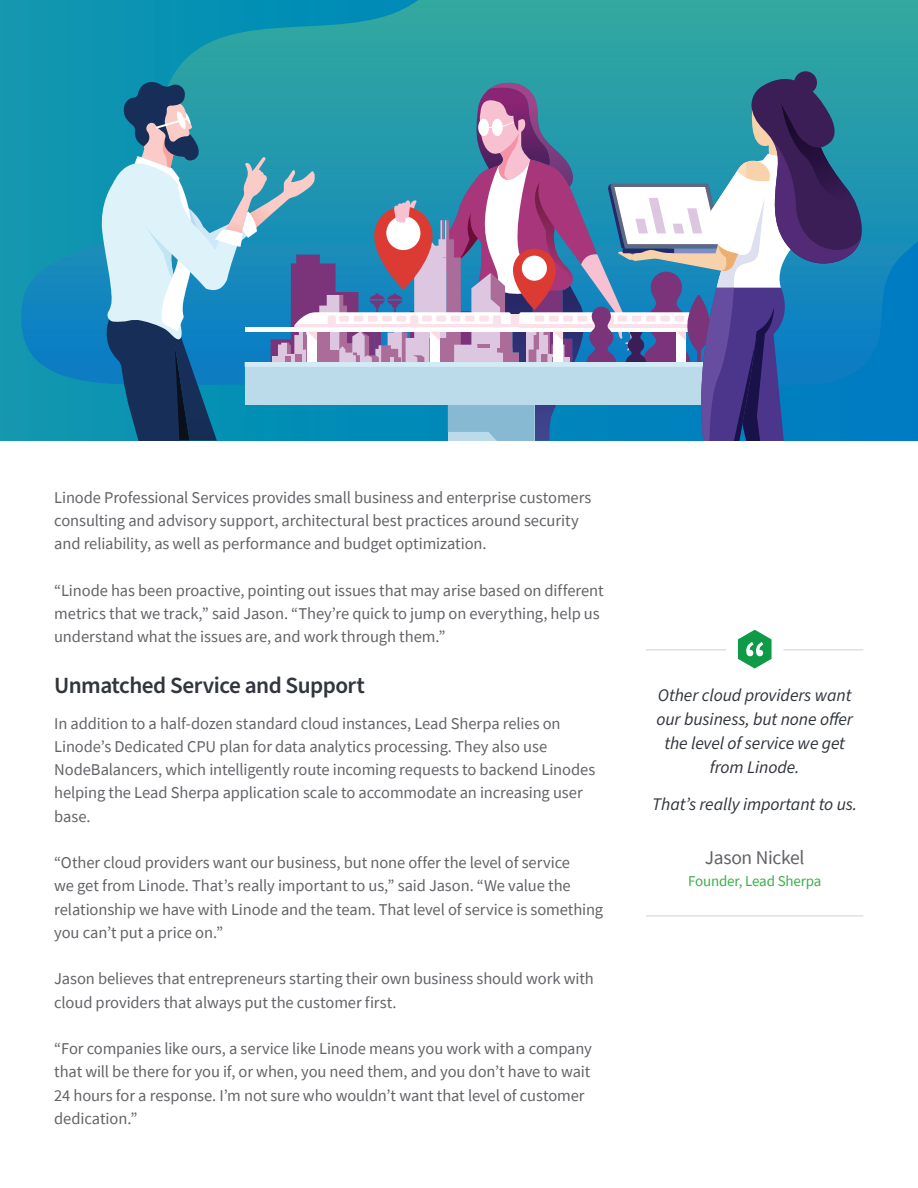
<style>
.page{position:relative;width:918px;height:1188px;background:#fff}
.page>*{position:absolute;margin:0;border:0;box-sizing:border-box;transform-origin:0 0}
.t1{font:600 23.25px "Source Sans Pro";letter-spacing:-.025em;color:#32363c}
.t2{font:19.5px "Source Sans Pro";letter-spacing:-.02em;color:#616266}
.Pullquote{font:italic 17.7px/24px "Source Sans Pro";letter-spacing:-.005em;color:#31363c;text-align:center}
.Copy{font:16.5px/23.2px "Source Sans Pro";letter-spacing:-.005em;color:#626367}
.t3{font:15px "Source Sans Pro";letter-spacing:-.01em;color:#3baf49}
</style>
<div class="page">
<svg style="left:0;top:0;width:918px;height:441px;background:#1794b0"></svg>
<hr style="left:646px;top:915px;width:217px;height:2px;background:#dcdddf">
<hr style="left:646px;top:649px;width:80px;height:1px;background:#dcdddf">
<hr style="left:783px;top:649px;width:80px;height:1px;background:#dcdddf">
<svg style="left:738px;top:630px;width:34px;height:39px"></svg>
<svg style="left:161px;top:0;width:491px;height:63px;background:#239fa6"></svg>
<svg style="left:99px;top:63px;width:763px;height:378px;background:#6093b2"></svg>
<p class="Copy" style="left:54px;top:486px;width:539px">Linode Professional Services provides small business and enterprise customers consulting and advisory support, architectural best practices around security and reliability, as well as performance and budget optimization.</p>
<p class="Copy" style="left:54px;top:579px;width:551px">“Linode has been proactive, pointing out issues that may arise based on different metrics that we track,” said Jason. “They’re quick to jump on everything, help us understand what the issues are, and work through them.”</p>
<p class="t1" style="left:54px;top:670px;width:312px">Unmatched Service and Support</p>
<p class="Copy" style="left:54px;top:711px;width:543px">In addition to a half-dozen standard cloud instances, Lead Sherpa relies on Linode’s Dedicated CPU plan for data analytics processing. They also use NodeBalancers, which intelligently route incoming requests to backend Linodes helping the Lead Sherpa application scale to accommodate an increasing user base.</p>
<p class="Copy" style="left:54px;top:851px;width:551px">“Other cloud providers want our business, but none offer the level of service<br>we get from Linode. That’s really important to us,” said Jason. “We value the relationship we have with Linode and the team. That level of service is something you can’t put a price on.”</p>
<p class="Copy" style="left:54px;top:967px;width:541px">Jason believes that entrepreneurs starting their own business should work with cloud providers that always put the customer first.</p>
<p class="Copy" style="left:54px;top:1037px;width:539px">“For companies like ours, a service like Linode means you work with a company that will be there for you if, or when, you need them, and you don’t have to wait 24 hours for a response. I’m not sure who wouldn’t want that level of customer dedication.”</p>
<p class="Pullquote" style="left:656px;top:683px;width:198px">Other cloud providers want our business, but none offer the level of service we get from Linode.</p>
<p class="Pullquote" style="left:652px;top:793px;width:206px">That’s really important to us.</p>
<p class="t2" style="left:705px;top:845px;width:101px">Jason Nickel</p>
<p class="t3" style="left:688px;top:872px;width:135px">Founder, Lead Sherpa</p>
</div>
